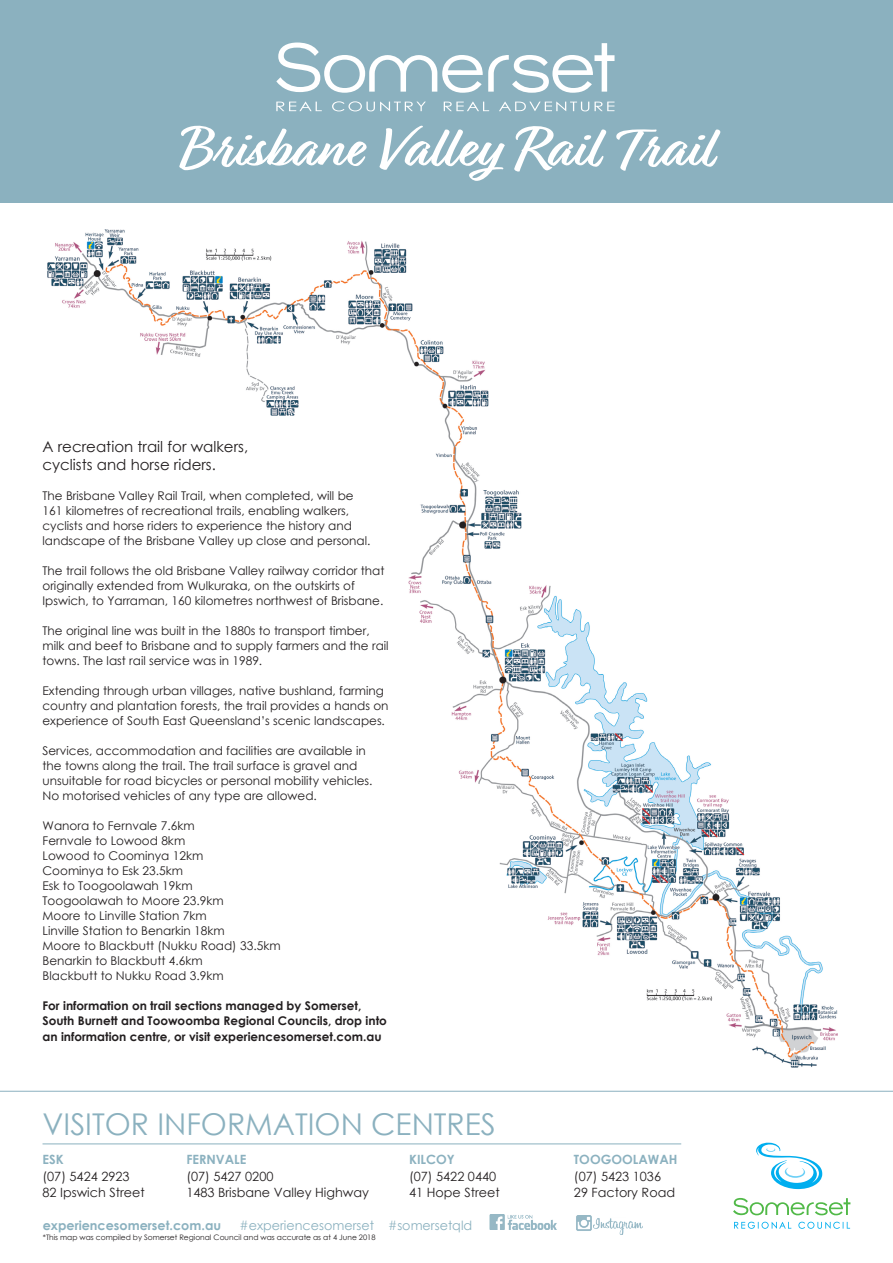
<style>
.page{position:relative;width:893px;height:1263px;background:#fff}
.page>*{position:absolute;margin:0;border:0;box-sizing:border-box;transform-origin:0 0}
.t1{font:700 59.4px "Relation";color:#fff}
.t2{font:30px "Century Gothic";color:#8bb1bf}
.t3{font:15px/18px "Century Gothic";color:#231f20}
.t4{font:12.75px/16.5px "Century Gothic";color:#231f20}
.t5{font:12.75px "Century Gothic";color:#8bb1bf}
.t6{font:700 12.75px "Century Gothic";color:#8bb1bf}
.t7{font:12px/15px "Century Gothic";color:#231f20}
.t8{font:700 12px/15px "Century Gothic";color:#231f20}
.t9{font:7.5px "Century Gothic";color:#231f20}
.s1{font-weight:700}
</style>
<div class="page">
<img style="left:47px;top:229px;width:790px;height:839px">
<div style="left:0;top:0;width:893px;height:203px;background:#8bb1bf"></div>
<svg style="left:276px;top:43px;width:338px;height:50px"></svg>
<svg style="left:276px;top:101px;width:338px;height:10px"></svg>
<hr style="left:0;top:1091px;width:893px;height:1px;background:#8bb1bf">
<svg style="left:756px;top:1142px;width:66px;height:47px"></svg>
<svg style="left:733px;top:1198px;width:117px;height:17px"></svg>
<svg style="left:734px;top:1222px;width:57px;height:7px"></svg>
<svg style="left:798px;top:1222px;width:52px;height:7px"></svg>
<hr style="left:43px;top:1144px;width:638px;height:1px;background:#8bb1bf">
<img style="left:490px;top:1215px;width:67px;height:15px">
<img style="left:593px;top:1218px;width:49px;height:16px">
<img style="left:576px;top:1215px;width:16px;height:16px">
<h1 class="t1" style="left:180px;top:113px;width:532px">Brisbane Valley Rail Trail</h1>
<p class="t3" style="left:43px;top:437px;width:207px">A recreation trail for walkers, cyclists and horse riders.</p>
<p class="t7" style="left:43px;top:488px;width:329px">The Brisbane Valley Rail Trail, when completed, will be 161 kilometres of recreational trails, enabling walkers, cyclists and horse riders to experience the history and landscape of the Brisbane Valley up close and personal.</p>
<p class="t7" style="left:43px;top:563px;width:343px">The trail follows the old Brisbane Valley railway corridor that originally extended from Wulkuraka, on the outskirts of<br>Ipswich, to Yarraman, 160 kilometres northwest of Brisbane.</p>
<p class="t7" style="left:43px;top:623px;width:348px">The original line was built in the 1880s to transport timber, milk and beef to Brisbane and to supply farmers and the rail towns. The last rail service was in 1989.</p>
<p class="t7" style="left:43px;top:683px;width:348px">Extending through urban villages, native bushland, farming country and plantation forests, the trail provides a hands on experience of South East Queensland’s scenic landscapes.</p>
<p class="t7" style="left:43px;top:743px;width:332px">Services, accommodation and facilities are available in the towns along the trail. The trail surface is gravel and unsuitable for road bicycles or personal mobility vehicles.<br>No motorised vehicles of any type are allowed.</p>
<p class="t7" style="left:43px;top:818px;width:240px">Wanora to Fernvale 7.6km<br>Fernvale to Lowood 8km<br>Lowood to Coominya 12km<br>Coominya to Esk 23.5km<br>Esk to Toogoolawah 19km<br>Toogoolawah to Moore 23.9km<br>Moore to Linville Station 7km<br>Linville Station to Benarkin 18km<br>Moore to Blackbutt (Nukku Road) 33.5km<br>Benarkin to Blackbutt 4.6km<br>Blackbutt to Nukku Road 3.9km</p>
<p class="t8" style="left:43px;top:997px;width:346px">For information on trail sections managed by Somerset,<br>South Burnett and Toowoomba Regional Councils, drop into</p>
<p class="t8" style="left:43px;top:1029px;width:341px">an information centre, or visit experiencesomerset.com.au</p>
<h2 class="t2" style="left:43px;top:1104px;width:455px">VISITOR INFORMATION CENTRES</h2>
<p class="t6" style="left:43px;top:1150px;width:23px">ESK</p>
<p class="t4" style="left:43px;top:1168px;width:104px">(07) 5424 2923<br>82 Ipswich Street</p>
<p class="t5" style="left:43px;top:1216px;width:431px"><span class="s1">experiencesomerset.com.au</span> #experiencesomerset #somersetqld</p>
<p class="t9" style="left:43px;top:1232px;width:334px">*This map was compiled by Somerset Regional Council and was accurate as at 4 June 2018</p>
<p class="t6" style="left:409px;top:1150px;width:47px">KILCOY</p>
<p class="t4" style="left:409px;top:1168px;width:92px">(07) 5422 0440<br>41 Hope Street</p>
<p class="t6" style="left:186px;top:1150px;width:62px">FERNVALE</p>
<p class="t4" style="left:186px;top:1168px;width:184px">(07) 5427 0200<br>1483 Brisbane Valley Highway</p>
<p class="t6" style="left:574px;top:1150px;width:105px">TOOGOOLAWAH</p>
<p class="t4" style="left:574px;top:1168px;width:103px">(07) 5423 1036<br>29 Factory Road</p>
</div>
